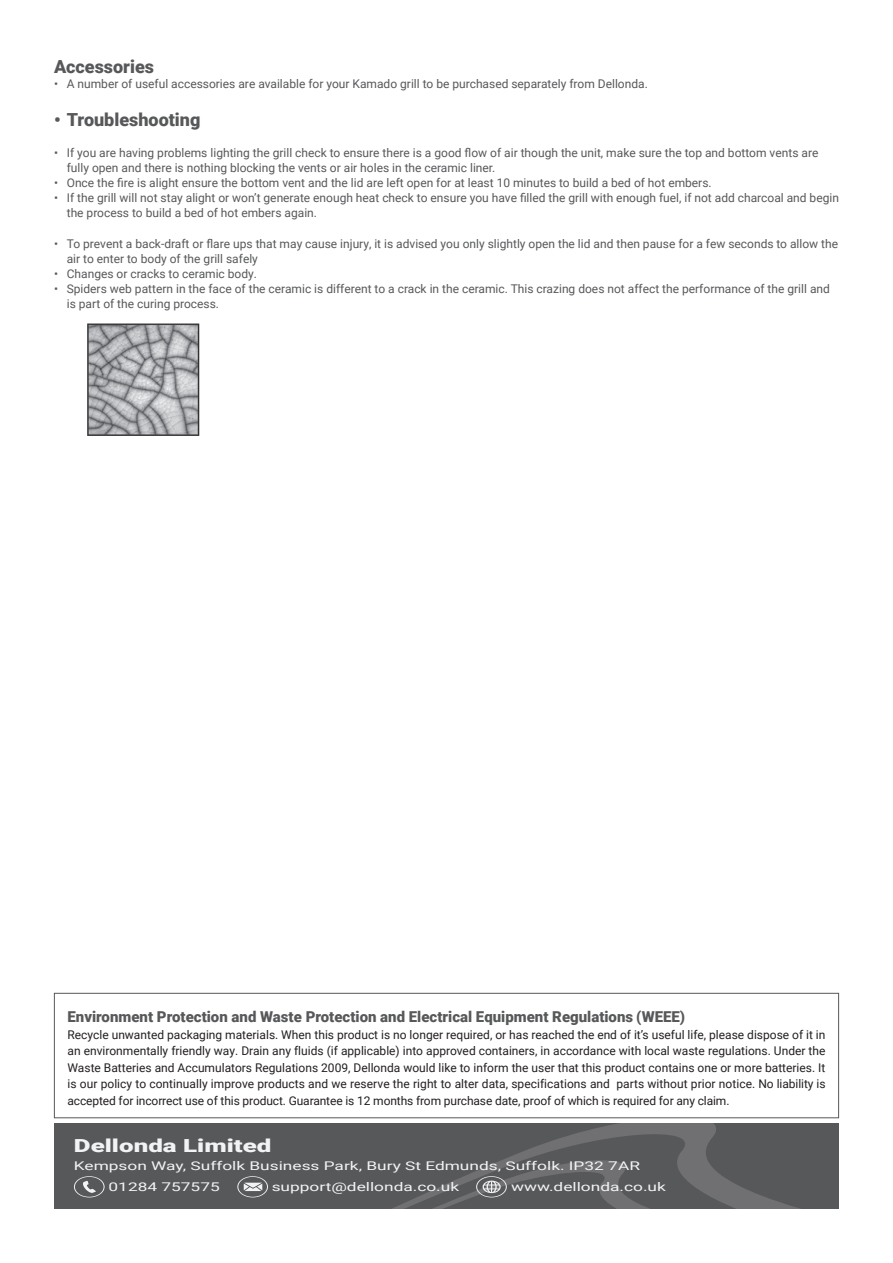
<style>
.page{position:relative;width:893px;height:1263px;background:#fff}
.page>*{position:absolute;margin:0;border:0;box-sizing:border-box;transform-origin:0 0}
.Section_Header{font:900 18px "Roboto";color:#57585a}
.t1{font:900 18px "Roboto";color:#f2f3f4;scale:1.44 1}
.Section_Header-2{font:900 15px "Roboto";color:#57585a}
.t2{font:12px/15px "Roboto";color:#57585a}
.Weee_Regulation_Body{font:12px/16.5px "Roboto";letter-spacing:-.01em;color:#231f20;text-align:justify}
.t3{font:12px/21px "Roboto";color:#f2f3f4;scale:1.44 1}
</style>
<div class="page">
<img style="left:87px;top:324px;width:113px;height:112px">
<div style="left:54px;top:993px;width:785px;height:125px;border:1px solid #57585a"></div>
<div style="left:54px;top:1123px;width:785px;height:85px;background:#57585a"></div>
<svg style="left:74px;top:1176px;width:31px;height:21px"></svg>
<svg style="left:237px;top:1176px;width:31px;height:21px"></svg>
<svg style="left:394px;top:1123px;width:403px;height:85px"></svg>
<p class="Section_Header" style="left:54px;top:54px;width:102px">Accessories</p>
<p class="t2" style="left:54px;top:76px;width:595px">• A number of useful accessories are available for your Kamado grill to be purchased separately from Dellonda.</p>
<p class="Section_Header" style="left:54px;top:107px;width:148px">• Troubleshooting</p>
<p class="t2" style="left:67px;top:145px;width:753px;text-indent:-13px">• If you are having problems lighting the grill check to ensure there is a good flow of air though the unit, make sure the top and bottom vents are fully open and there is nothing blocking the vents or air holes in the ceramic liner.</p>
<p class="t2" style="left:54px;top:175px;width:659px">• Once the fire is alight ensure the bottom vent and the lid are left open for at least 10 minutes to build a bed of hot embers.</p>
<p class="t2" style="left:67px;top:190px;width:774px;text-indent:-13px">• If the grill will not stay alight or won’t generate enough heat check to ensure you have filled the grill with enough fuel, if not add charcoal and begin the process to build a bed of hot embers again.</p>
<p class="t2" style="left:67px;top:235px;width:773px;text-indent:-13px">• To prevent a back-draft or flare ups that may cause injury, it is advised you only slightly open the lid and then pause for a few seconds to allow the air to enter to body of the grill safely</p>
<p class="t2" style="left:54px;top:265px;width:205px">• Changes or cracks to ceramic body.</p>
<p class="t2" style="left:67px;top:280px;width:765px;text-indent:-13px">• Spiders web pattern in the face of the ceramic is different to a crack in the ceramic. This crazing does not affect the performance of the grill and is part of the curing process.</p>
<p class="Section_Header-2" style="left:68px;top:1006px;width:619px">Environment Protection and Waste Protection and Electrical Equipment Regulations (WEEE)</p>
<p class="Weee_Regulation_Body" style="left:68px;top:1026px;width:760px">Recycle unwanted packaging materials. When this product is no longer required, or has reached the end of it’s useful life, please dispose of it in an environmentally friendly way. Drain any fluids (if applicable) into approved containers, in accordance with local waste regulations. Under the Waste Batteries and Accumulators Regulations 2009, Dellonda would like to inform the user that this product contains one or more batteries. It is our policy to continually improve products and we reserve the right to alter data, specifications and parts without prior notice. No liability is accepted for incorrect use of this product. Guarantee is 12 months from purchase date, proof of which is required for any claim.</p>
<p class="t1" style="left:74px;top:1133px;width:139px">Dellonda Limited</p>
<p class="t3" style="left:109px;top:1155px;width:371px;text-indent:-35px">Kempson Way, Suffolk Business Park, Bury St Edmunds, Suffolk. IP32 7AR<br>01284 757575</p>
<p class="t3" style="left:272px;top:1176px;width:132px">support@dellonda.co.uk</p>
<p class="t3" style="left:511px;top:1176px;width:109px">www.dellonda.co.uk</p>
</div>
